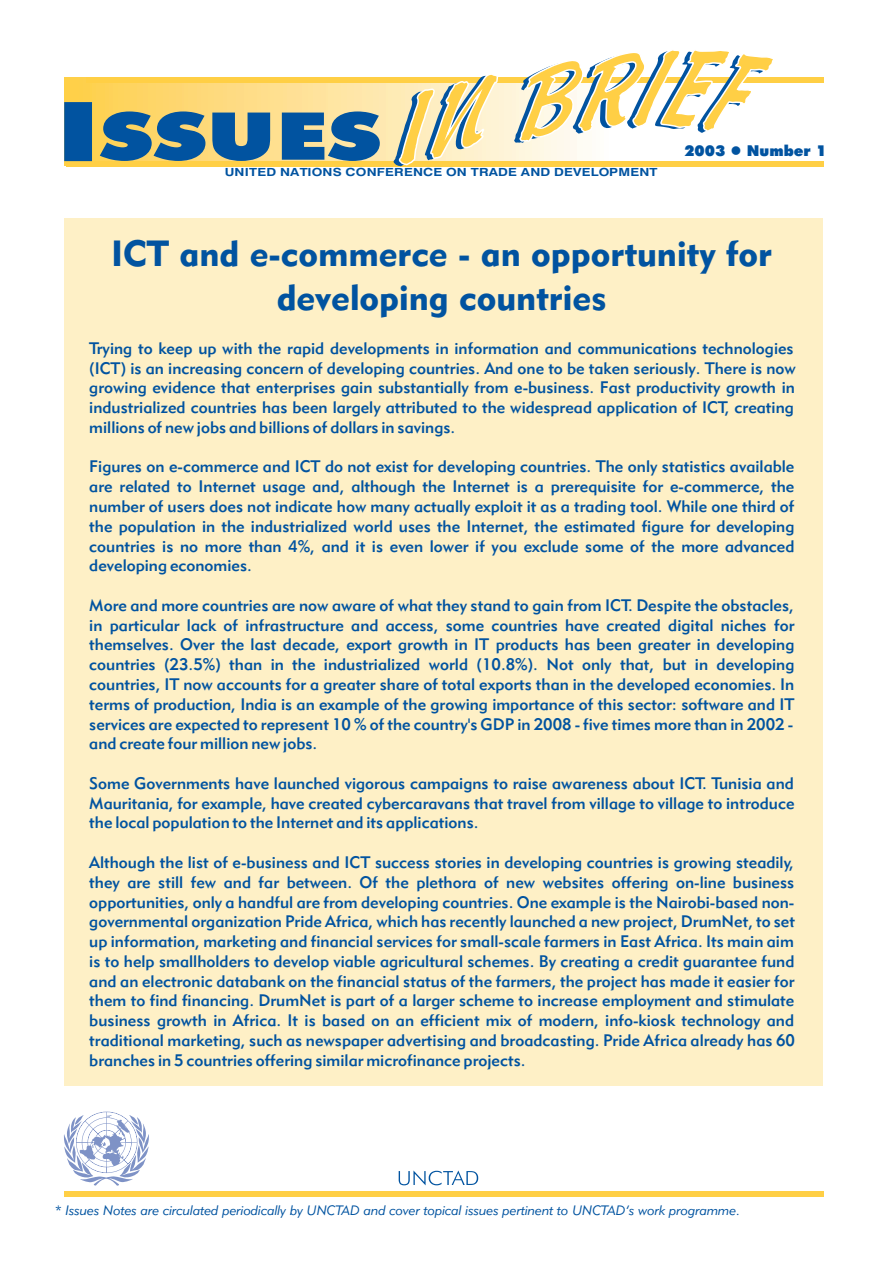
<style>
.page{position:relative;width:894px;height:1263px;background:#fff}
.page>*{position:absolute;margin:0;border:0;box-sizing:border-box;transform-origin:0 0}
.t1{font:36px/43.2px "Geometr 415 Blk BT";color:#0153a0;text-align:center}
.t2{font:16.5px/19.8px "Geometr 415 Md BT";color:#0153a0;text-align:justify}
.t3{font:15px "Futura X Blk BT";color:#0153a0}
.t4{font:italic 13.5px "Geometr 415 Lt BT";color:#0153a0}
.t5{font:700 11.25px "Swis 721 BT";letter-spacing:.015em;color:#0153a0;scale:1.21 1}
</style>
<div class="page">
<img style="left:64px;top:78px;width:329px;height:87px">
<div style="left:65px;top:218px;width:758px;height:868px;background:#fef0c6"></div>
<div style="left:86px;top:78px;width:737px;height:5px;background:#ffcf45"></div>
<div style="left:66px;top:161px;width:757px;height:5px;background:#ffcf45"></div>
<svg style="left:399px;top:1170px;width:79px;height:15px"></svg>
<svg style="left:64px;top:102px;width:316px;height:59px"></svg>
<div style="left:64px;top:1192px;width:760px;height:5px;background:#ffcf45"></div>
<svg style="left:64px;top:1112px;width:85px;height:74px"></svg>
<svg style="left:399px;top:50px;width:377px;height:117px"></svg>
<p class="t5" style="left:225px;top:168px;width:359px">UNITED NATIONS CONFERENCE ON TRADE AND DEVELOPMENT</p>
<p class="t3" style="left:684px;top:145px;width:143px">2003 ● Number 1</p>
<h1 class="t1" style="left:111px;top:235px;width:663px">ICT and e-commerce - an opportunity for developing countries</h1>
<p class="t2" style="left:89px;top:340px;width:708px;text-align:left">Trying to keep up with the rapid developments in information and communications technologies (ICT) is an increasing concern of developing countries. And one to be taken seriously. There is now growing evidence that enterprises gain substantially from e-business. Fast productivity growth in industrialized countries has been largely attributed to the widespread application of ICT, creating millions of new jobs and billions of dollars in savings.</p>
<p class="t2" style="left:89px;top:458px;width:707px">Figures on e-commerce and ICT do not exist for developing countries. The only statistics available are related to Internet usage and, although the Internet is a prerequisite for e-commerce, the number of users does not indicate how many actually exploit it as a trading tool. While one third of the population in the industrialized world uses the Internet, the estimated figure for developing countries is no more than 4%, and it is even lower if you exclude some of the more advanced developing economies.</p>
<p class="t2" style="left:89px;top:597px;width:707px">More and more countries are now aware of what they stand to gain from ICT. Despite the obstacles, in particular lack of infrastructure and access, some countries have created digital niches for themselves. Over the last decade, export growth in IT products has been greater in developing countries (23.5%) than in the industrialized world (10.8%). Not only that, but in developing countries, IT now accounts for a greater share of total exports than in the developed economies. In terms of production, India is an example of the growing importance of this sector: software and IT services are expected to represent 10 % of the country's GDP in 2008 - five times more than in 2002 - and create four million new jobs.</p>
<p class="t2" style="left:89px;top:775px;width:707px">Some Governments have launched vigorous campaigns to raise awareness about ICT. Tunisia and Mauritania, for example, have created cybercaravans that travel from village to village to introduce the local population to the Internet and its applications.</p>
<p class="t2" style="left:89px;top:854px;width:707px">Although the list of e-business and ICT success stories in developing countries is growing steadily, they are still few and far between. Of the plethora of new websites offering on-line business opportunities, only a handful are from developing countries. One example is the Nairobi-based non&shy;governmental organization Pride Africa, which has recently launched a new project, DrumNet, to set up information, marketing and financial services for small-scale farmers in East Africa. Its main aim is to help smallholders to develop viable agricultural schemes. By creating a credit guarantee fund and an electronic databank on the financial status of the farmers, the project has made it easier for them to find financing. DrumNet is part of a larger scheme to increase employment and stimulate business growth in Africa. It is based on an efficient mix of modern, info-kiosk technology and traditional marketing, such as newspaper advertising and broadcasting. Pride Africa already has 60 branches in 5 countries offering similar microfinance projects.</p>
<p class="t4" style="left:55px;top:1205px;width:687px">* Issues Notes are circulated periodically by UNCTAD and cover topical issues pertinent to UNCTAD’s work programme.</p>
</div>
